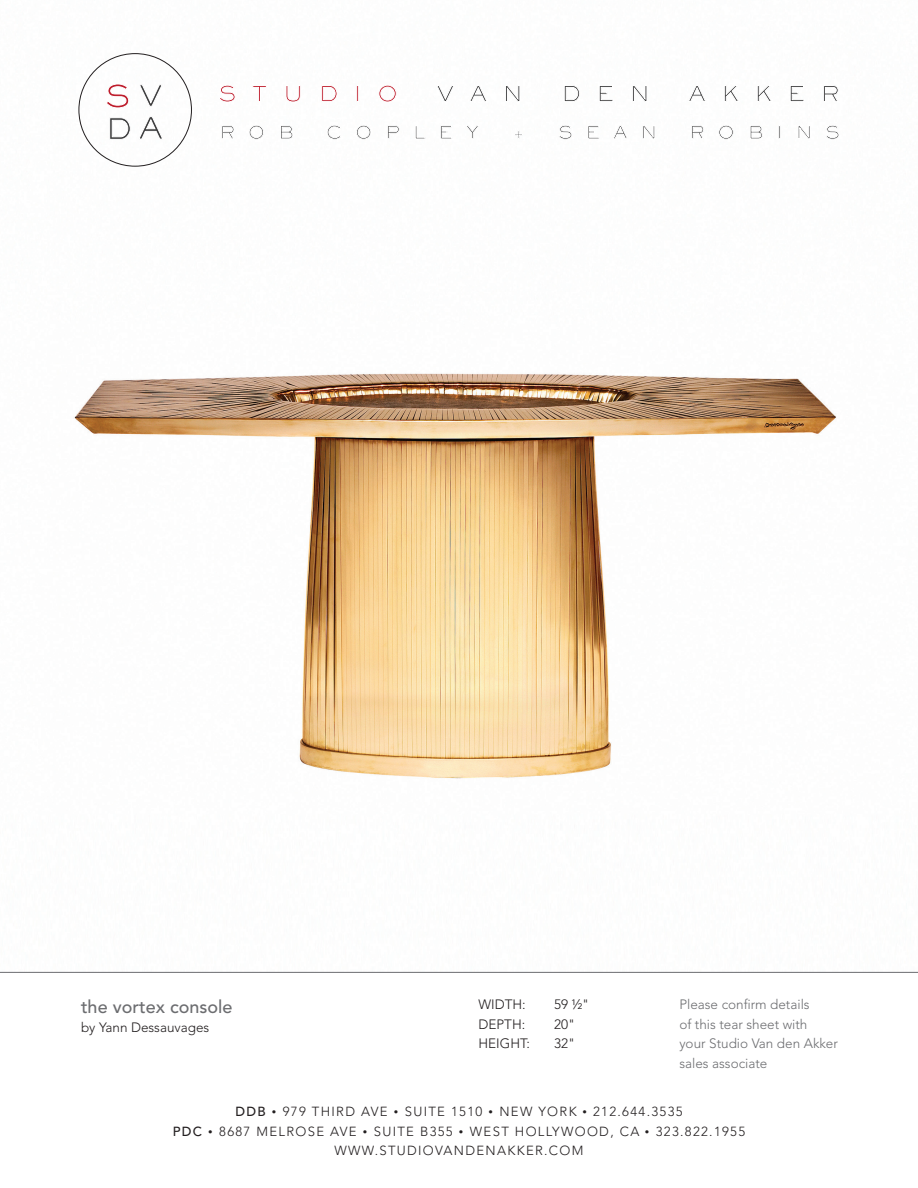
<style>
.page{position:relative;width:918px;height:1188px;background:#fff}
.page>*{position:absolute;margin:0;border:0;box-sizing:border-box;transform-origin:0 0}
.t1{font:500 18px "Avenir";color:#6c6d70}
.t2{font:300 13.5px/19.5px "Avenir";color:#6c6d70}
.t3{font:300 13.5px "Avenir";color:#231f20}
.t4{font:300 13.2px/19.5px "Avenir";letter-spacing:.1em;color:#231f20;text-align:center}
.s1{font-weight:500}
.s2{font-size:9px}
</style>
<div class="page">
<img style="left:0;top:53px;width:918px;height:919px">
<hr style="left:0;top:972px;width:918px;height:1px;background:#6c6d70">
<svg style="left:222px;top:125px;width:12px;height:14px"></svg>
<svg style="left:249px;top:125px;width:15px;height:14px"></svg>
<svg style="left:280px;top:125px;width:13px;height:14px"></svg>
<svg style="left:327px;top:125px;width:14px;height:14px"></svg>
<svg style="left:356px;top:125px;width:15px;height:14px"></svg>
<svg style="left:387px;top:125px;width:12px;height:14px"></svg>
<svg style="left:415px;top:125px;width:11px;height:14px"></svg>
<svg style="left:440px;top:125px;width:12px;height:14px"></svg>
<svg style="left:465px;top:125px;width:14px;height:14px"></svg>
<svg style="left:514px;top:130px;width:9px;height:9px"></svg>
<svg style="left:558px;top:125px;width:14px;height:14px"></svg>
<svg style="left:588px;top:125px;width:12px;height:14px"></svg>
<svg style="left:613px;top:125px;width:15px;height:14px"></svg>
<svg style="left:643px;top:125px;width:12px;height:14px"></svg>
<svg style="left:691px;top:125px;width:13px;height:14px"></svg>
<svg style="left:719px;top:125px;width:15px;height:14px"></svg>
<svg style="left:750px;top:125px;width:13px;height:14px"></svg>
<svg style="left:779px;top:125px;width:2px;height:14px"></svg>
<svg style="left:798px;top:125px;width:12px;height:14px"></svg>
<svg style="left:825px;top:125px;width:14px;height:14px"></svg>
<svg style="left:219px;top:85px;width:16px;height:17px"></svg>
<svg style="left:252px;top:85px;width:15px;height:17px"></svg>
<svg style="left:286px;top:85px;width:15px;height:17px"></svg>
<svg style="left:321px;top:85px;width:16px;height:17px"></svg>
<svg style="left:357px;top:85px;width:2px;height:17px"></svg>
<svg style="left:379px;top:85px;width:17px;height:17px"></svg>
<svg style="left:436px;top:85px;width:18px;height:17px"></svg>
<svg style="left:469px;top:85px;width:18px;height:17px"></svg>
<svg style="left:505px;top:85px;width:15px;height:17px"></svg>
<svg style="left:564px;top:85px;width:16px;height:17px"></svg>
<svg style="left:599px;top:85px;width:14px;height:17px"></svg>
<svg style="left:632px;top:85px;width:15px;height:17px"></svg>
<svg style="left:688px;top:85px;width:18px;height:17px"></svg>
<svg style="left:724px;top:85px;width:15px;height:17px"></svg>
<svg style="left:757px;top:85px;width:15px;height:17px"></svg>
<svg style="left:790px;top:85px;width:14px;height:17px"></svg>
<svg style="left:823px;top:85px;width:15px;height:17px"></svg>
<svg style="left:106px;top:83px;width:23px;height:25px"></svg>
<svg style="left:139px;top:84px;width:24px;height:23px"></svg>
<svg style="left:109px;top:117px;width:22px;height:23px"></svg>
<svg style="left:138px;top:116px;width:26px;height:24px"></svg>
<p class="t2" style="left:679px;top:995px;width:160px">Please confirm details<br>of this tear sheet with<br>your Studio Van den Akker sales associate</p>
<p class="t4" style="left:173px;top:1102px;width:574px"><span class="s1">DDB</span> <span class="s2">•</span> 979 THIRD AVE <span class="s2">•</span> SUITE 1510 <span class="s2">•</span> NEW YORK <span class="s2">•</span> 212.644.3535<br><span class="s1">PDC</span> <span class="s2">•</span> 8687 MELROSE AVE <span class="s2">•</span> SUITE B355 <span class="s2">•</span> WEST HOLLYWOOD, CA <span class="s2">•</span> 323.822.1955<br>WWW.STUDIOVANDENAKKER.COM</p>
<p class="t3" style="left:479px;top:997px;width:49px">WIDTH:</p>
<p class="t3" style="left:554px;top:997px;width:37px">59 ½"</p>
<p class="t3" style="left:479px;top:1016px;width:48px">DEPTH:</p>
<p class="t3" style="left:554px;top:1016px;width:23px">20"</p>
<p class="t3" style="left:479px;top:1036px;width:53px">HEIGHT:</p>
<p class="t3" style="left:554px;top:1036px;width:23px">32"</p>
<h1 class="t1" style="left:81px;top:996px;width:153px">the vortex console</h1>
<p class="t3" style="left:81px;top:1020px;width:130px">by Yann Dessauvages</p>
</div>
